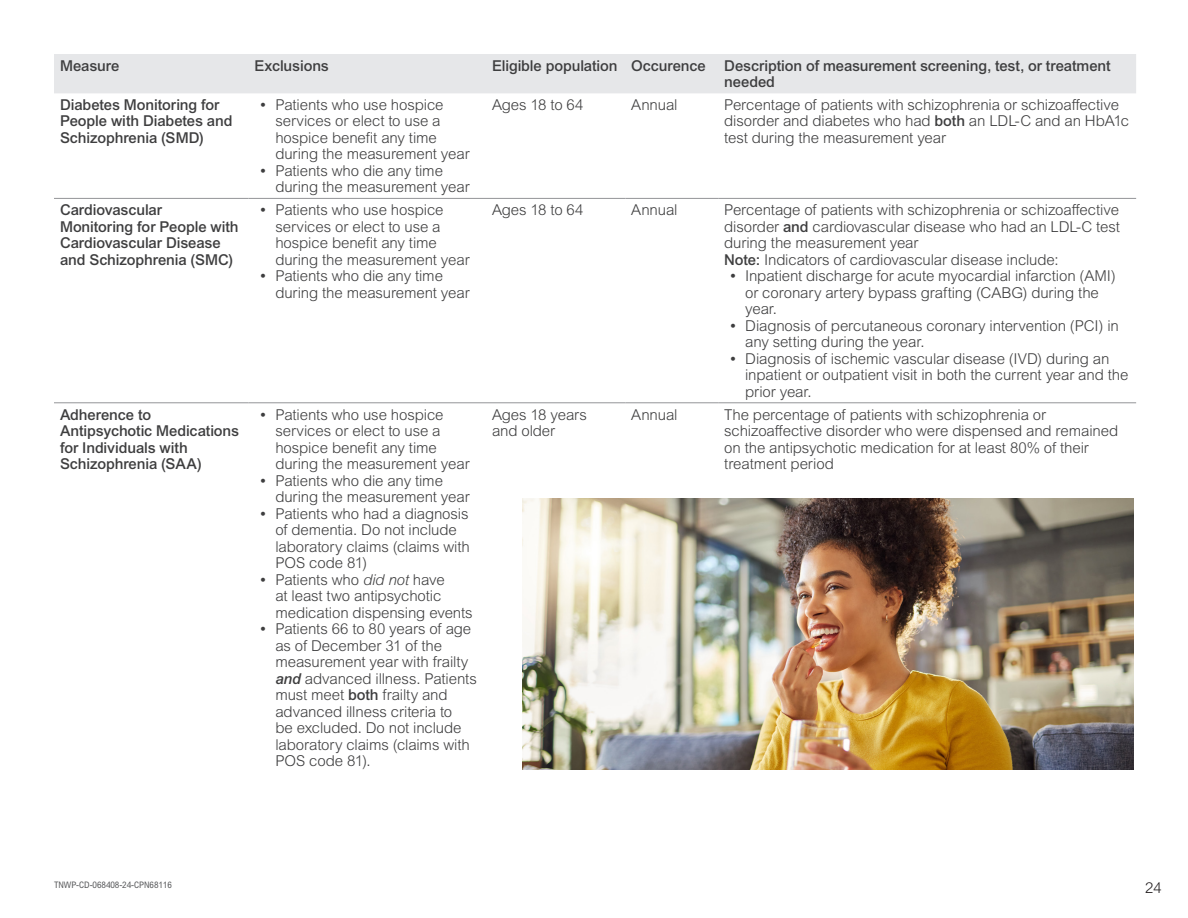
<style>
.page{position:relative;width:1188px;height:918px;background:#fff}
.page>*{position:absolute;margin:0;border:0;box-sizing:border-box;transform-origin:0 0}
.PR_Table_Body_Copy{font:15px/16.5px "Arialfor ELV Light";letter-spacing:-.01em;color:#3e3e3f}
.CPVS_Table_Body{font:15px/16.5px "Arialfor ELV Medium";letter-spacing:-.005em;color:#3e3e3f}
.CPVS_Table_Body-2{font:15px/16.5px "Arialfor ELV Light";letter-spacing:-.01em;color:#3e3e3f;text-align:justify}
.CPVS_Table_Column_Head{font:15px/16.5px "Arialfor ELV Medium";letter-spacing:-.005em;color:#3e3e3f}
.t1{font:15px "Arialfor ELV Light";color:#231f20}
.CPVS_Job_ID-Disclaimer{font:9px "Arialfor ELV Cond";letter-spacing:-.005em;color:#57585a}
.s1{font-family:"Arial MT Pro";font-weight:500}
.s2{font-family:"Arialfor ELV Medium"}
.s3{font-style:italic}
.s4{font-family:"Arialfor ELV Medium";font-style:italic}
</style>
<div class="page">
<div style="left:54px;top:54px;width:1082px;height:39px;background:#e6e7e9"></div>
<hr style="left:54px;top:198px;width:194px;height:1px;background:#939598">
<hr style="left:248px;top:198px;width:238px;height:1px;background:#939598">
<hr style="left:486px;top:198px;width:139px;height:1px;background:#939598">
<hr style="left:625px;top:198px;width:93px;height:1px;background:#939598">
<hr style="left:718px;top:198px;width:418px;height:1px;background:#939598">
<hr style="left:54px;top:402px;width:194px;height:1px;background:#939598">
<hr style="left:248px;top:402px;width:238px;height:1px;background:#939598">
<hr style="left:486px;top:402px;width:139px;height:1px;background:#939598">
<hr style="left:625px;top:402px;width:93px;height:1px;background:#939598">
<hr style="left:718px;top:402px;width:418px;height:1px;background:#939598">
<img style="left:523px;top:499px;width:611px;height:271px">
<p class="CPVS_Table_Body" style="left:60px;top:58px;width:61px">Measure</p>
<p class="CPVS_Table_Column_Head" style="left:254px;top:58px;width:76px">Exclusions</p>
<p class="CPVS_Table_Column_Head" style="left:492px;top:58px;width:127px">Eligible population</p>
<p class="CPVS_Table_Column_Head" style="left:631px;top:58px;width:76px">Occurence</p>
<p class="CPVS_Table_Column_Head" style="left:724px;top:58px;width:388px">Description of measurement screening, test, or treatment needed</p>
<p class="CPVS_Table_Body" style="left:60px;top:97px;width:174px">Diabetes Monitoring for<br>People with Diabetes and<br>Schizophrenia (SMD)</p>
<p class="PR_Table_Body_Copy" style="left:275px;top:97px;width:196px;text-indent:-15px"><span class="s1">•</span> Patients who use hospice services or elect to use a hospice benefit any time during the measurement year</p>
<p class="PR_Table_Body_Copy" style="left:275px;top:163px;width:196px;text-indent:-15px"><span class="s1">•</span> Patients who die any time during the measurement year</p>
<p class="PR_Table_Body_Copy" style="left:492px;top:97px;width:93px">Ages 18 to 64</p>
<p class="PR_Table_Body_Copy" style="left:631px;top:97px;width:48px">Annual</p>
<p class="PR_Table_Body_Copy" style="left:724px;top:97px;width:407px">Percentage of patients with schizophrenia or schizoaffective disorder and diabetes who had <span class="s2">both</span> an LDL-C and an HbA1c test during the measurement year</p>
<p class="CPVS_Table_Body" style="left:60px;top:202px;width:180px">Cardiovascular<br>Monitoring for People with<br>Cardiovascular Disease and Schizophrenia (SMC)</p>
<p class="PR_Table_Body_Copy" style="left:275px;top:202px;width:196px;text-indent:-15px"><span class="s1">•</span> Patients who use hospice services or elect to use a hospice benefit any time during the measurement year</p>
<p class="PR_Table_Body_Copy" style="left:275px;top:268px;width:196px;text-indent:-15px"><span class="s1">•</span> Patients who die any time during the measurement year</p>
<p class="CPVS_Table_Body" style="left:60px;top:407px;width:181px">Adherence to<br>Antipsychotic Medications for Individuals with<br>Schizophrenia (SAA)</p>
<p class="PR_Table_Body_Copy" style="left:275px;top:407px;width:196px;text-indent:-15px"><span class="s1">•</span> Patients who use hospice services or elect to use a hospice benefit any time during the measurement year</p>
<p class="PR_Table_Body_Copy" style="left:275px;top:473px;width:196px;text-indent:-15px"><span class="s1">•</span> Patients who die any time during the measurement year</p>
<p class="PR_Table_Body_Copy" style="left:275px;top:506px;width:196px;text-indent:-15px"><span class="s1">•</span> Patients who had a diagnosis of dementia. Do not include laboratory claims (claims with<br>POS code 81)</p>
<p class="PR_Table_Body_Copy" style="left:275px;top:572px;width:199px;text-indent:-15px"><span class="s1">•</span> Patients who <span class="s3">did not</span> have<br>at least two antipsychotic medication dispensing events</p>
<p class="PR_Table_Body_Copy" style="left:275px;top:621px;width:203px;text-indent:-15px"><span class="s1">•</span> Patients 66 to 80 years of age as of December 31 of the measurement year with frailty <span class="s4">and</span> advanced illness. Patients must meet <span class="s2">both</span> frailty and advanced illness criteria to<br>be excluded. Do not include laboratory claims (claims with<br>POS code 81).</p>
<p class="PR_Table_Body_Copy" style="left:492px;top:202px;width:93px">Ages 18 to 64</p>
<p class="PR_Table_Body_Copy" style="left:631px;top:202px;width:48px">Annual</p>
<p class="CPVS_Table_Body-2" style="left:724px;top:202px;width:397px">Percentage of patients with schizophrenia or schizoaffective disorder <span class="s2">and</span> cardiovascular disease who had an LDL-C test during the measurement year</p>
<p class="CPVS_Table_Body-2" style="left:724px;top:252px;width:336px"><span class="s2">Note:</span> Indicators of cardiovascular disease include:</p>
<p class="PR_Table_Body_Copy" style="left:745px;top:268px;width:372px;text-indent:-15px"><span class="s1">•</span> Inpatient discharge for acute myocardial infarction (AMI) or coronary artery bypass grafting (CABG) during the year.</p>
<p class="PR_Table_Body_Copy" style="left:745px;top:318px;width:375px;text-indent:-15px"><span class="s1">•</span> Diagnosis of percutaneous coronary intervention (PCI) in any setting during the year.</p>
<p class="PR_Table_Body_Copy" style="left:745px;top:351px;width:385px;text-indent:-15px"><span class="s1">•</span> Diagnosis of ischemic vascular disease (IVD) during an inpatient or outpatient visit in both the current year and the prior year.</p>
<p class="PR_Table_Body_Copy" style="left:492px;top:407px;width:96px">Ages 18 years and older</p>
<p class="PR_Table_Body_Copy" style="left:631px;top:407px;width:48px">Annual</p>
<p class="PR_Table_Body_Copy" style="left:724px;top:407px;width:396px">The percentage of patients with schizophrenia or schizoaffective disorder who were dispensed and remained on the antipsychotic medication for at least 80% of their treatment period</p>
<p class="CPVS_Job_ID-Disclaimer" style="left:54px;top:879px;width:119px">TNWP-CD-068408-24-CPN68116</p>
<p class="t1" style="left:1145px;top:879px;width:18px">24</p>
</div>
